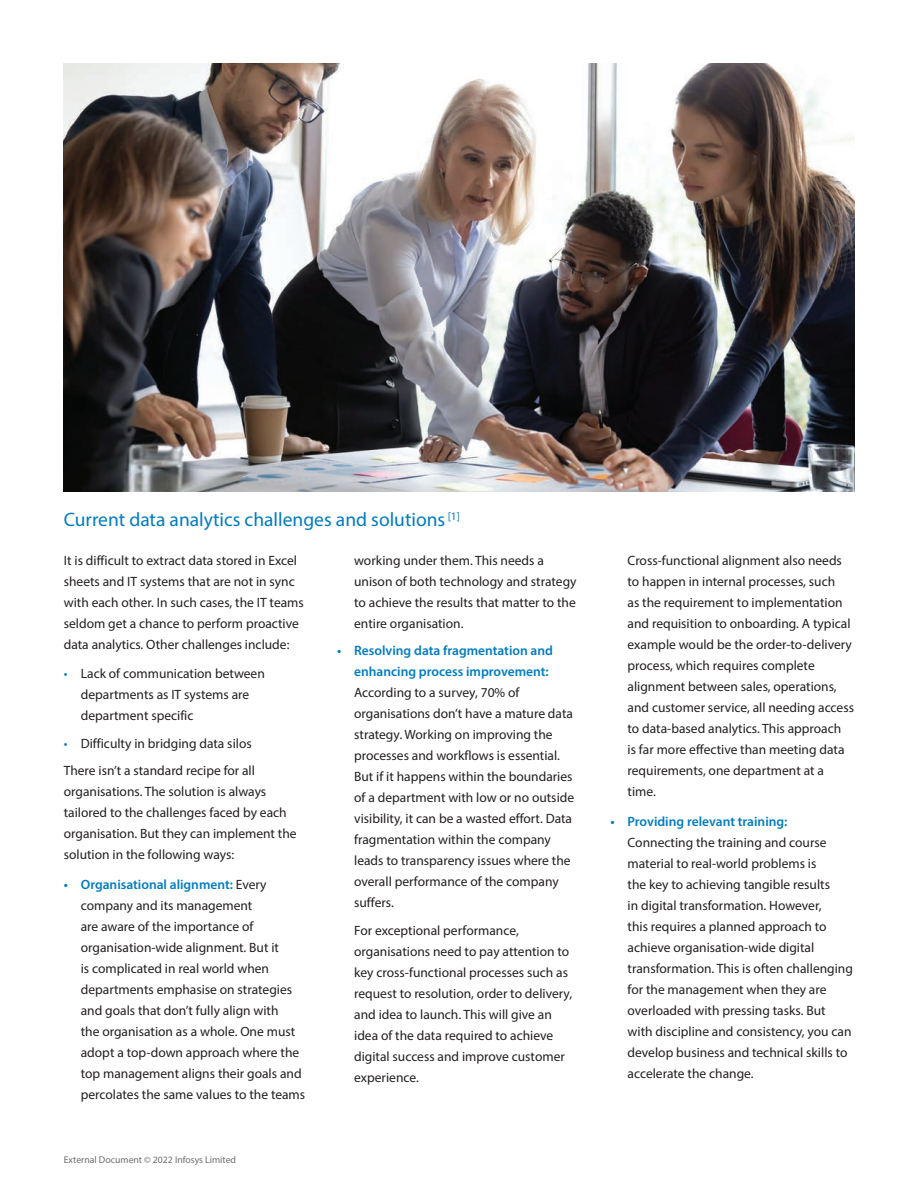
<style>
.page{position:relative;width:918px;height:1188px;background:#fff}
.page>*{position:absolute;margin:0;border:0;box-sizing:border-box;transform-origin:0 0}
.t1{font:19.5px "Myriad Pro";color:#007cc2}
.t2{font:13.5px/21px "Myriad Pro";color:#231f20}
.t3{font:600 13.5px/21px "Myriad Pro";color:#007cc2}
.t4{font:9.75px "Myriad Pro";color:#6c6d70}
.s1{color:#007cc2}
.s2{font-weight:600;color:#007cc2}
</style>
<div class="page">
<img style="left:64px;top:64px;width:790px;height:428px">
<h1 class="t1" style="left:64px;top:508px;width:398px">Current data analytics challenges and solutions <sup>[1]</sup></h1>
<p class="t2" style="left:64px;top:550px;width:242px">It is difficult to extract data stored in Excel sheets and IT systems that are not in sync with each other. In such cases, the IT teams seldom get a chance to perform proactive data analytics. Other challenges include:</p>
<p class="t2" style="left:81px;top:663px;width:186px;text-indent:-17px"><span class="s1">•</span> Lack of communication between departments as IT systems are department specific</p>
<p class="t2" style="left:64px;top:729px;width:193px;line-height:27.5px"><span class="s1">•</span> Difficulty in bridging data silos<br>There isn’t a standard recipe for all</p>
<p class="t2" style="left:64px;top:781px;width:234px">organisations. The solution is always tailored to the challenges faced by each organisation. But they can implement the solution in the following ways:</p>
<p class="t2" style="left:81px;top:873px;width:226px;text-indent:-17px"><span class="s2">• Organisational alignment:</span> Every company and its management<br>are aware of the importance of organisation-wide alignment. But it<br>is complicated in real world when departments emphasise on strategies and goals that don’t fully align with<br>the organisation as a whole. One must adopt a top-down approach where the top management aligns their goals and percolates the same values to the teams</p>
<p class="t4" style="left:64px;top:1154px;width:174px">External Document © 2022 Infosys Limited</p>
<p class="t2" style="left:354px;top:550px;width:224px">working under them. This needs a unison of both technology and strategy to achieve the results that matter to the entire organisation.</p>
<p class="t3" style="left:354px;top:640px;width:200px;text-indent:-17px">• Resolving data fragmentation and enhancing process improvement:</p>
<p class="t2" style="left:354px;top:682px;width:222px">According to a survey, 70% of organisations don’t have a mature data strategy. Working on improving the processes and workflows is essential.<br>But if it happens within the boundaries of a department with low or no outside visibility, it can be a wasted effort. Data fragmentation within the company leads to transparency issues where the overall performance of the company suffers.</p>
<p class="t2" style="left:354px;top:920px;width:220px">For exceptional performance, organisations need to pay attention to key cross-functional processes such as request to resolution, order to delivery, and idea to launch. This will give an idea of the data required to achieve digital success and improve customer experience.</p>
<p class="t2" style="left:628px;top:550px;width:228px">Cross-functional alignment also needs to happen in internal processes, such<br>as the requirement to implementation and requisition to onboarding. A typical example would be the order-to-delivery process, which requires complete alignment between sales, operations, and customer service, all needing access to data-based analytics. This approach<br>is far more effective than meeting data requirements, one department at a time.</p>
<p class="t3" style="left:611px;top:810px;width:178px">• Providing relevant training:</p>
<p class="t2" style="left:628px;top:831px;width:227px">Connecting the training and course material to real-world problems is<br>the key to achieving tangible results<br>in digital transformation. However,<br>this requires a planned approach to achieve organisation-wide digital transformation. This is often challenging for the management when they are overloaded with pressing tasks. But with discipline and consistency, you can develop business and technical skills to accelerate the change.</p>
</div>
